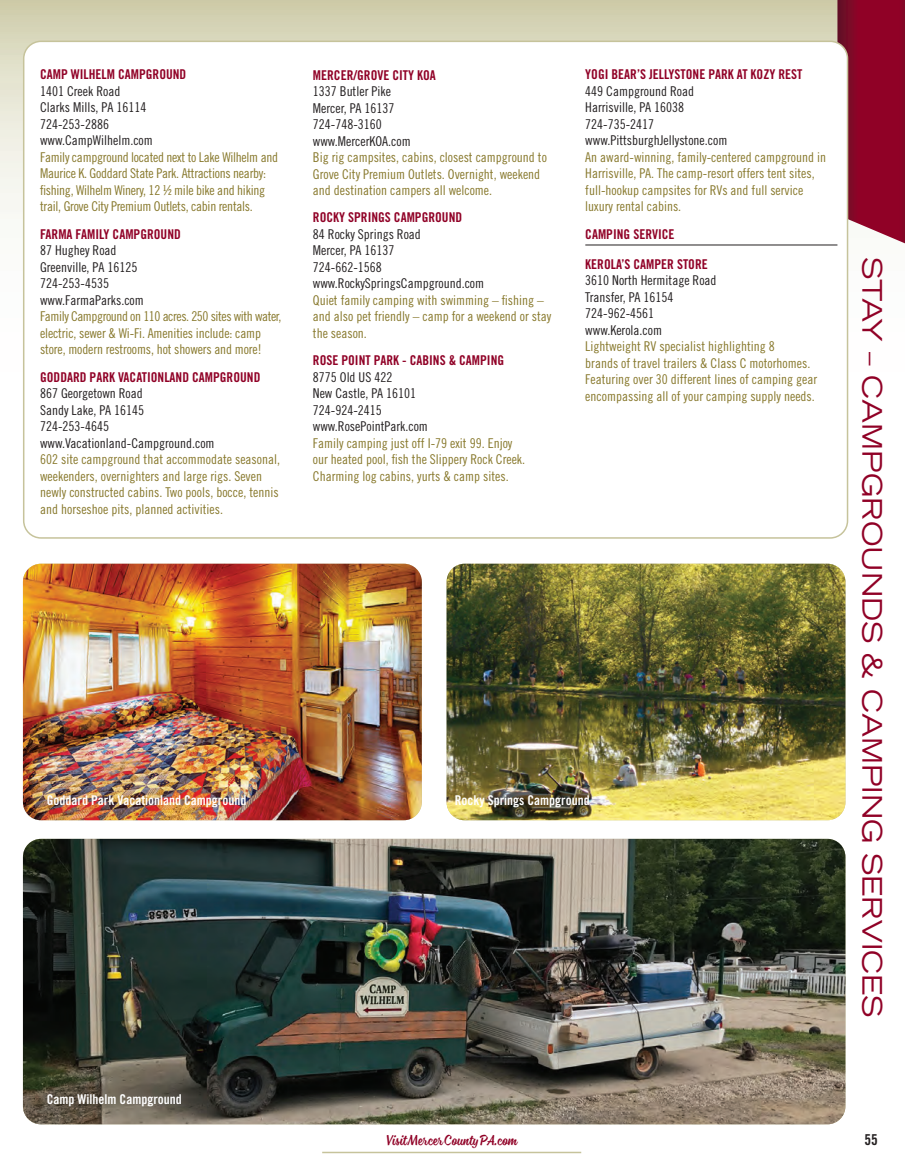
<style>
.page{position:relative;width:905px;height:1175px;background:#fff}
.page>*{position:absolute;margin:0;border:0;box-sizing:border-box;transform-origin:0 0}
.t1{font:expanded 27px "Trade Gothic LH";color:#900126}
.t2{font:15px "Blonde Script";color:#900126}
.t3{font:15px "Trade Gothic Bold Cond Twenty";color:#231f20}
.t4{font:13.5px/16.5px "Trade Gothic Cond Eighteen";color:#88792d}
.t5{font:13.5px/16.5px "Trade Gothic Cond Eighteen";color:#231f20}
.t6{font:13.5px "Trade Gothic Bold Cond Twenty";color:#900126}
.t7{font:13.5px/16.5px "Trade Gothic Cond Eighteen";letter-spacing:-.02em;color:#88792d}
.t8{font:13.5px "Trade Gothic Bold Cond Twenty";color:#fff}
</style>
<div class="page">
<svg style="left:0;top:0;width:849px;height:584px"></svg>
<svg style="left:837px;top:0;width:67px;height:249px;background:#941636"></svg>
<hr style="left:322px;top:1151px;width:259px;height:2px;background:#c6c39b">
<div style="left:24px;top:41px;width:823px;height:497px;background:#fff;border-radius:17px"></div>
<img style="left:446px;top:563px;width:399px;height:257px">
<img style="left:23px;top:563px;width:399px;height:257px">
<img style="left:23px;top:838px;width:822px;height:286px">
<hr style="left:585px;top:245px;width:252px;height:1px;background:#231f20">
<p class="t6" style="left:40px;top:66px;width:148px">CAMP WILHELM CAMPGROUND</p>
<p class="t5" style="left:40px;top:83px;width:114px">1401 Creek Road<br>Clarks Mills, PA 16114<br>724-253-2886 www.CampWilhelm.com</p>
<p class="t7" style="left:40px;top:149px;width:239px">Family campground located next to Lake Wilhelm and Maurice K. Goddard State Park. Attractions nearby: fishing, Wilhelm Winery, 12 ½ mile bike and hiking trail, Grove City Premium Outlets, cabin rentals.</p>
<p class="t6" style="left:40px;top:226px;width:142px">FARMA FAMILY CAMPGROUND</p>
<p class="t5" style="left:40px;top:242px;width:105px">87 Hughey Road<br>Greenville, PA 16125<br>724-253-4535 www.FarmaParks.com</p>
<p class="t4" style="left:40px;top:308px;width:243px">Family Campground on 110 acres. 250 sites with water, electric, sewer &amp; Wi-Fi. Amenities include: camp store, modern restrooms, hot showers and more!</p>
<p class="t6" style="left:40px;top:368px;width:222px">GODDARD PARK VACATIONLAND CAMPGROUND</p>
<p class="t5" style="left:40px;top:385px;width:176px">867 Georgetown Road<br>Sandy Lake, PA 16145<br>724-253-4645 www.Vacationland-Campground.com</p>
<p class="t4" style="left:40px;top:451px;width:241px">602 site campground that accommodate seasonal, weekenders, overnighters and large rigs. Seven newly constructed cabins. Two pools, bocce, tennis and horseshoe pits, planned activities.</p>
<p class="t6" style="left:313px;top:67px;width:124px">MERCER/GROVE CITY KOA</p>
<p class="t5" style="left:313px;top:83px;width:99px">1337 Butler Pike<br>Mercer, PA 16137<br>724-748-3160 www.MercerKOA.com</p>
<p class="t4" style="left:313px;top:149px;width:235px">Big rig campsites, cabins, closest campground to<br>Grove City Premium Outlets. Overnight, weekend and destination campers all welcome.</p>
<p class="t6" style="left:313px;top:209px;width:151px">ROCKY SPRINGS CAMPGROUND</p>
<p class="t5" style="left:313px;top:226px;width:173px">84 Rocky Springs Road<br>Mercer, PA 16137<br>724-662-1568 www.RockySpringsCampground.com</p>
<p class="t4" style="left:313px;top:292px;width:240px">Quiet family camping with swimming – fishing – and also pet friendly – camp for a weekend or stay the season.</p>
<p class="t6" style="left:313px;top:352px;width:193px">ROSE POINT PARK - CABINS &amp; CAMPING</p>
<p class="t5" style="left:313px;top:368px;width:117px">8775 Old US 422<br>New Castle, PA 16101<br>724-924-2415 www.RosePointPark.com</p>
<p class="t4" style="left:313px;top:434px;width:214px">Family camping just off I-79 exit 99. Enjoy our heated pool, fish the Slippery Rock Creek.<br>Charming log cabins, yurts &amp; camp sites.</p>
<p class="t6" style="left:585px;top:66px;width:218px">YOGI BEAR’S JELLYSTONE PARK AT KOZY REST</p>
<p class="t5" style="left:585px;top:83px;width:143px">449 Campground Road<br>Harrisville, PA 16038<br>724-735-2417 www.PittsburghJellystone.com</p>
<p class="t4" style="left:585px;top:149px;width:242px">An award-winning, family-centered campground in Harrisville, PA. The camp-resort offers tent sites, full-hookup campsites for RVs and full service luxury rental cabins.</p>
<p class="t6" style="left:585px;top:226px;width:91px">CAMPING SERVICE</p>
<p class="t6" style="left:585px;top:256px;width:124px">KEROLA’S CAMPER STORE</p>
<p class="t5" style="left:585px;top:272px;width:133px">3610 North Hermitage Road<br>Transfer, PA 16154<br>724-962-4561 www.Kerola.com</p>
<p class="t4" style="left:585px;top:338px;width:233px">Lightweight RV specialist highlighting 8<br>brands of travel trailers &amp; Class C motorhomes.<br>Featuring over 30 different lines of camping gear encompassing all of your camping supply needs.</p>
<p class="t8" style="left:47px;top:791px;width:201px">Goddard Park Vacationland Campground</p>
<p class="t8" style="left:455px;top:791px;width:136px">Rocky Springs Campground</p>
<p class="t8" style="left:47px;top:1090px;width:136px">Camp Wilhelm Campground</p>
<h1 class="t1" style="left:890px;top:256px;width:762px;rotate:90deg">STAY – CAMPGROUNDS &amp; CAMPING SERVICES</h1>
<p class="t2" style="left:385px;top:1131px;width:134px">VisitMercerCountyPA.com</p>
<p class="t3" style="left:864px;top:1130px;width:15px">55</p>
</div>
